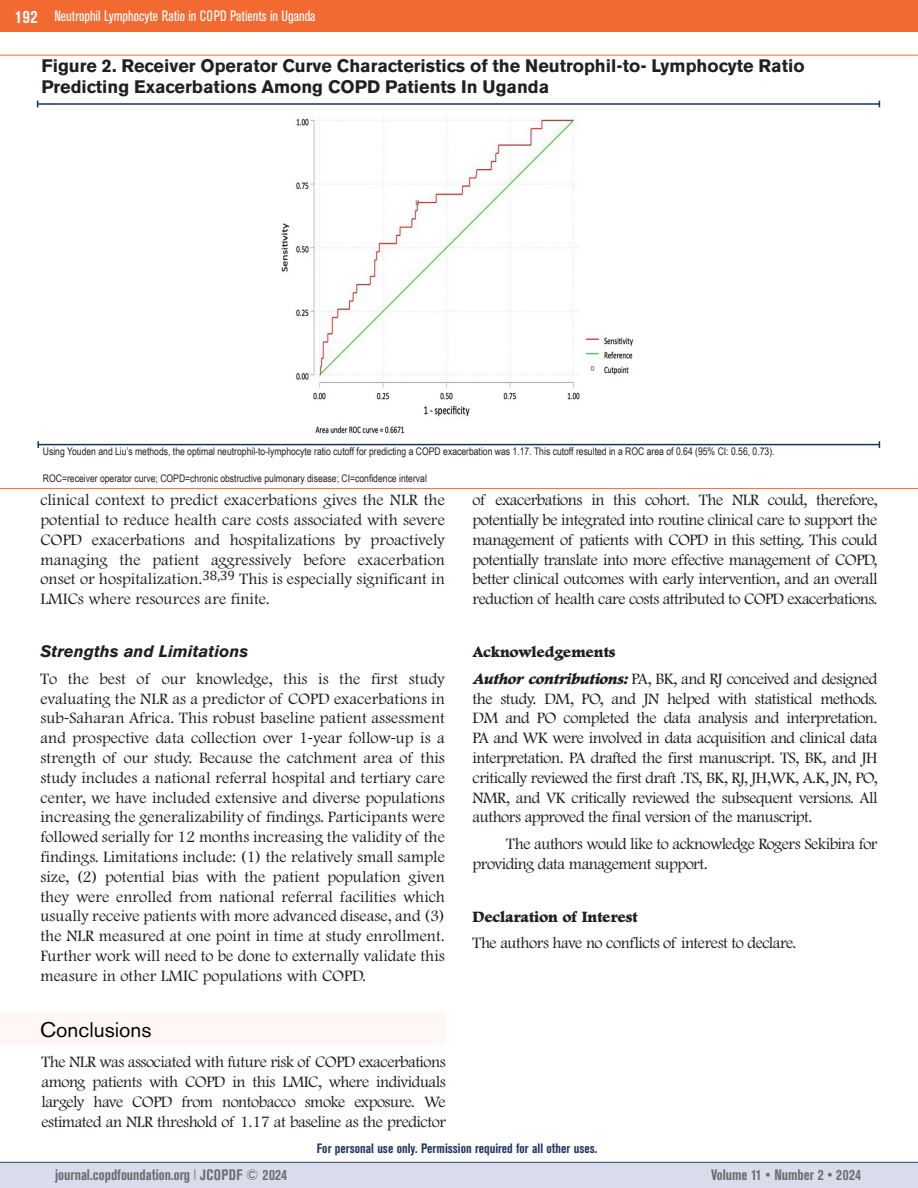
<style>
.page{position:relative;width:918px;height:1188px;background:#fff}
.page>*{position:absolute;margin:0;border:0;box-sizing:border-box;transform-origin:0 0}
.t1{font:21px "Akzidenz Grotesk BQ";color:#040503}
.t2{font:700 18px/21px "Akzidenz Grotesk BE";color:#231f20}
.t3{font:300 16.5px/19.8px "Footlight MT Pro";letter-spacing:-.03em;color:#231f20;text-align:justify}
.t4{font:800 16.5px "Footlight MT Pro";letter-spacing:-.03em;color:#231f20}
.t5{font:italic 700 16.5px "Akzidenz Grotesk BQ";color:#231f20}
.t6{font:700 condensed 15px "Akzidenz Grotesk BE";color:#6c6d70}
.t7{font:condensed 15px "Akzidenz Grotesk BE";color:#fff}
.t8{font:700 condensed 13.5px "Akzidenz Grotesk BE";color:#213861}
.t9{font:10.5px "Arial Narrow";color:#231f20}
.s1{font-weight:700;font-size:18px}
.s2{font-family:"Myriad Pro";font-weight:400}
.s3{font-weight:800;font-style:italic}
</style>
<div class="page">
<div style="left:0;top:1162px;width:918px;height:26px;background:#d9dceb"></div>
<div style="left:0;top:0;width:918px;height:32px;background:#f26a32"></div>
<hr style="left:0;top:1162px;width:918px;height:1px;background:#34416b">
<hr style="left:38px;top:103px;width:841px;height:2px;background:#193359">
<hr style="left:38px;top:444px;width:841px;height:1px;background:#193359">
<svg style="left:37px;top:441px;width:2px;height:7px"></svg>
<hr style="left:0;top:55px;width:918px;height:1px;background:#f26a30">
<hr style="left:0;top:488px;width:918px;height:1px;background:#f26a30">
<img style="left:281px;top:116px;width:353px;height:318px">
<div style="left:0;top:1012px;width:446px;height:33px;background:#fef7f4"></div>
<p class="t7" style="left:15px;top:8px;width:302px"><span class="s1">192</span> Neutrophil Lymphocyte Ratio in COPD Patients in Uganda</p>
<p class="t2" style="left:42px;top:56px;width:765px">Figure 2. Receiver Operator Curve Characteristics of the Neutrophil-to- Lymphocyte Ratio<br>Predicting Exacerbations Among COPD Patients In Uganda</p>
<p class="t9" style="left:43px;top:444px;width:733px">Using Youden and Liu’s methods, the optimal neutrophil-to-lymphocyte ratio cutoff for predicting a COPD exacerbation was 1.17. This cutoff resulted in a ROC area of 0.64 (95% CI: 0.56, 0.73).</p>
<p class="t9" style="left:43px;top:471px;width:386px">ROC=receiver operator curve; COPD=chronic obstructive pulmonary disease; CI=confidence interval</p>
<p class="t3" style="left:40px;top:491px;width:406px">clinical context to predict exacerbations gives the NLR the potential to reduce health care costs associated with severe COPD exacerbations and hospitalizations by proactively managing the patient aggressively before exacerbation onset or hospitalization.<sup>38,39</sup> This is especially significant in LMICs where resources are finite.</p>
<p class="t5" style="left:40px;top:642px;width:209px">Strengths and Limitations</p>
<p class="t3" style="left:40px;top:669px;width:406px">To the best of our knowledge, this is the first study evaluating the NLR as a predictor of COPD exacerbations in sub<span class="s2">-</span>Saharan Africa. This robust baseline patient assessment and prospective data collection over 1<span class="s2">-</span>year follow<span class="s2">-</span>up is a strength of our study. Because the catchment area of this study includes a national referral hospital and tertiary care center, we have included extensive and diverse populations increasing the generalizability of findings. Participants were followed serially for 12 months increasing the validity of the findings. Limitations include: (1) the relatively small sample size, (2) potential bias with the patient population given they were enrolled from national referral facilities which usually receive patients with more advanced disease, and (3) the NLR measured at one point in time at study enrollment.<br>Further work will need to be done to externally validate this measure in other LMIC populations with COPD.</p>
<p class="t1" style="left:40px;top:1017px;width:113px">Conclusions</p>
<p class="t3" style="left:41px;top:1053px;width:406px">The NLR was associated with future risk of COPD exacerbations among patients with COPD in this LMIC, where individuals largely have COPD from nontobacco smoke exposure. We estimated an NLR threshold of 1.17 at baseline as the predictor</p>
<p class="t3" style="left:472px;top:491px;width:407px">of exacerbations in this cohort. The NLR could, therefore, potentially be integrated into routine clinical care to support the management of patients with COPD in this setting. This could potentially translate into more effective management of COPD, better clinical outcomes with early intervention, and an overall reduction of health care costs attributed to COPD exacerbations.</p>
<p class="t4" style="left:472px;top:643px;width:145px">Acknowledgements</p>
<p class="t3" style="left:472px;top:669px;width:407px"><span class="s3">Author contributions:</span> PA, BK, and RJ conceived and designed the study. DM, PO, and JN helped with statistical methods.<br>DM and PO completed the data analysis and interpretation.<br>PA and WK were involved in data acquisition and clinical data interpretation. PA drafted the first manuscript. TS, BK, and JH critically reviewed the first draft .TS, BK, RJ, JH,WK, A.K, JN, PO, NMR, and VK critically reviewed the subsequent versions. All authors approved the final version of the manuscript.</p>
<p class="t3" style="left:472px;top:834px;width:407px;text-indent:34px">The authors would like to acknowledge Rogers Sekibira for providing data management support.</p>
<p class="t4" style="left:472px;top:907px;width:167px">Declaration of Interest</p>
<p class="t3" style="left:472px;top:934px;width:326px">The authors have no conflicts of interest to declare.</p>
<p class="t8" style="left:317px;top:1141px;width:282px">For personal use only. Permission required for all other uses.</p>
<p class="t6" style="left:55px;top:1166px;width:234px">journal.copdfoundation.org <sup>|</sup> JCOPDF © 2024</p>
<p class="t6" style="left:711px;top:1166px;width:151px">Volume 11 • Number 2 • 2024</p>
</div>
